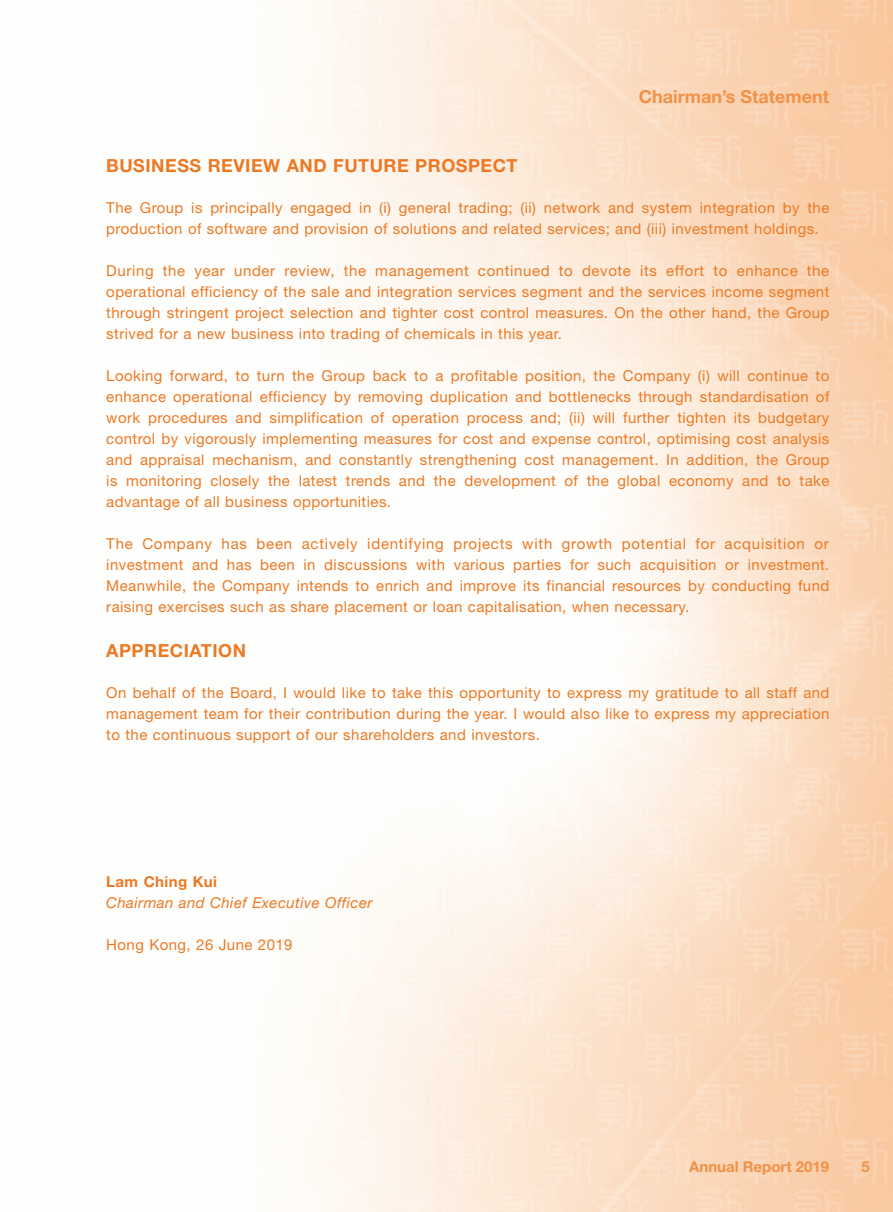
<style>
.page{position:relative;width:893px;height:1212px;background:#fff}
.page>*{position:absolute;margin:0;border:0;box-sizing:border-box;transform-origin:0 0}
.t1{font:700 18px "Helvetica Neue LT Std";letter-spacing:.03em;color:#ec7923}
.t2{font:700 18px "Helvetica Neue LT Std";color:#f09147}
.t3{font:15px/21px "Helvetica Neue LT Std";letter-spacing:.03em;color:#ec7923;text-align:justify}
.t4{font:italic 15px "Helvetica Neue LT Std";letter-spacing:.03em;color:#ec7923}
.t5{font:700 15px "Helvetica Neue LT Std";color:#f09147}
.t6{font:700 15px "Helvetica Neue LT Std";letter-spacing:.03em;color:#ec7923}
</style>
<div class="page">
<p class="t2" style="left:639px;top:86px;width:192px">Chairman’s Statement</p>
<p class="t1" style="left:106px;top:155px;width:413px">BUSINESS REVIEW AND FUTURE PROSPECT</p>
<p class="t3" style="left:106px;top:197px;width:725px">The Group is principally engaged in (i) general trading; (ii) network and system integration by the production of software and provision of solutions and related services; and (iii) investment holdings.</p>
<p class="t3" style="left:106px;top:260px;width:725px">During the year under review, the management continued to devote its effort to enhance the operational efficiency of the sale and integration services segment and the services income segment through stringent project selection and tighter cost control measures. On the other hand, the Group strived for a new business into trading of chemicals in this year.</p>
<p class="t3" style="left:106px;top:365px;width:725px">Looking forward, to turn the Group back to a profitable position, the Company (i) will continue to enhance operational efficiency by removing duplication and bottlenecks through standardisation of work procedures and simplification of operation process and; (ii) will further tighten its budgetary control by vigorously implementing measures for cost and expense control, optimising cost analysis and appraisal mechanism, and constantly strengthening cost management. In addition, the Group is monitoring closely the latest trends and the development of the global economy and to take advantage of all business opportunities.</p>
<p class="t3" style="left:106px;top:533px;width:725px">The Company has been actively identifying projects with growth potential for acquisition or investment and has been in discussions with various parties for such acquisition or investment.<br>Meanwhile, the Company intends to enrich and improve its financial resources by conducting fund raising exercises such as share placement or loan capitalisation, when necessary.</p>
<p class="t1" style="left:106px;top:639px;width:141px">APPRECIATION</p>
<p class="t3" style="left:106px;top:682px;width:725px">On behalf of the Board, I would like to take this opportunity to express my gratitude to all staff and management team for their contribution during the year. I would also like to express my appreciation to the continuous support of our shareholders and investors.</p>
<p class="t6" style="left:106px;top:872px;width:112px">Lam Ching Kui</p>
<p class="t4" style="left:106px;top:893px;width:268px">Chairman and Chief Executive Officer</p>
<p class="t3" style="left:106px;top:934px;width:188px">Hong Kong, 26 June 2019</p>
<p class="t5" style="left:689px;top:1157px;width:142px">Annual Report 2019</p>
<p class="t5" style="left:861px;top:1157px;width:10px">5</p>
</div>
